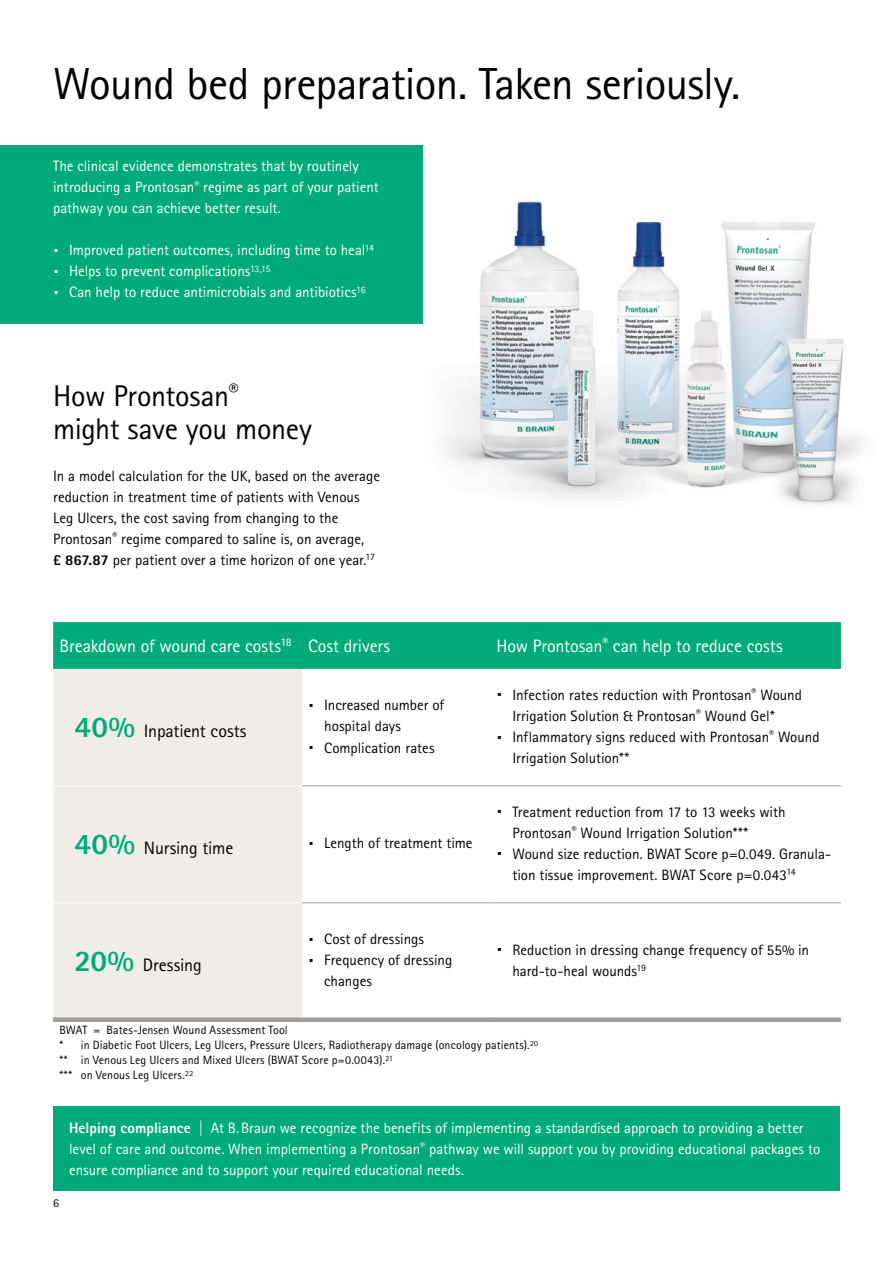
<style>
.page{position:relative;width:893px;height:1263px;background:#fff}
.page>*{position:absolute;margin:0;border:0;box-sizing:border-box;transform-origin:0 0}
.t1{font:45px "Rotis Sans Serif Pro";letter-spacing:-.015em;color:#000}
.t2{font:30px/33px "Rotis Sans Serif Pro";letter-spacing:-.01em;color:#000}
.t3{font:18px "Rotis Sans Serif Pro";letter-spacing:-.005em;color:#fff}
.t4{font:18px "Rotis Sans Serif Pro";letter-spacing:-.01em;color:#000}
.t5{font:15px/21px "Rotis Sans Serif Pro";color:#000}
.t6{font:15px/21px "Rotis Sans Serif Pro";color:#fff}
.t7{font:12px/15px "Rotis Sans Serif Pro";letter-spacing:.01em;color:#000}
.s1{font-size:30px}
.s2{font-weight:800}
.s3{font-weight:800;font-size:30px;color:#00aa7a}
</style>
<div class="page">
<img style="left:444px;top:201px;width:419px;height:304px">
<div style="left:0;top:145px;width:423px;height:179px;background:#00aa7a"></div>
<div style="left:53px;top:622px;width:788px;height:47px;background:#00aa7a"></div>
<div style="left:53px;top:669px;width:249px;height:348px;background:#f0ede9"></div>
<hr style="left:302px;top:785px;width:188px;height:1px;background:#9d9d9c">
<hr style="left:490px;top:785px;width:351px;height:1px;background:#9d9d9c">
<hr style="left:302px;top:902px;width:188px;height:1px;background:#9d9d9c">
<hr style="left:490px;top:902px;width:351px;height:1px;background:#9d9d9c">
<hr style="left:53px;top:785px;width:249px;height:1px;background:#fff">
<hr style="left:53px;top:902px;width:249px;height:1px;background:#fff">
<div style="left:53px;top:1017px;width:249px;height:5px;background:#9d9d9c"></div>
<div style="left:302px;top:1017px;width:188px;height:5px;background:#9d9d9c"></div>
<div style="left:490px;top:1017px;width:351px;height:5px;background:#9d9d9c"></div>
<div style="left:53px;top:1106px;width:787px;height:85px;background:#00aa7a"></div>
<h1 class="t1" style="left:53px;top:57px;width:689px">Wound bed preparation. Taken seriously.</h1>
<p class="t6" style="left:53px;top:156px;width:327px">The clinical evidence demonstrates that by routinely introducing a Prontosan<sup>®</sup> regime as part of your patient pathway you can achieve better result.</p>
<p class="t6" style="left:53px;top:240px;width:323px"><span class="s1">·</span> Improved patient outcomes, including time to heal<sup>14 </sup><span class="s1">·</span> Helps to prevent complications<sup>13,15<br></sup><span class="s1">·</span> Can help to reduce antimicrobials and antibiotics<sup>16</sup></p>
<h2 class="t2" style="left:53px;top:379px;width:260px">How Prontosan<sup>® </sup>might save you money</h2>
<p class="t5" style="left:53px;top:465px;width:328px">In a model calculation for the UK, based on the average reduction in treatment time of patients with Venous Leg Ulcers, the cost saving from changing to the Prontosan<sup>®</sup> regime compared to saline is, on average,<br><span class="s2">£ 867.87</span> per patient over a time horizon of one year.<sup>17</sup></p>
<p class="t3" style="left:60px;top:635px;width:332px">Breakdown of wound care costs<sup>18</sup> Cost drivers</p>
<p class="t3" style="left:496px;top:635px;width:288px">How Prontosan<sup>®</sup> can help to reduce costs</p>
<p class="t4" style="left:74px;top:720px;width:174px"><span class="s3">40%</span> Inpatient costs</p>
<p class="t5" style="left:308px;top:695px;width:138px"><span class="s1">·</span> Increased number of</p>
<p class="t5" style="left:324px;top:716px;width:78px">hospital days</p>
<p class="t5" style="left:308px;top:737px;width:128px"><span class="s1">·</span> Complication rates</p>
<p class="t4" style="left:74px;top:837px;width:160px"><span class="s3">40%</span> Nursing time</p>
<p class="t5" style="left:308px;top:833px;width:166px"><span class="s1">·</span> Length of treatment time</p>
<p class="t4" style="left:74px;top:954px;width:129px"><span class="s3">20%</span> Dressing</p>
<p class="t5" style="left:308px;top:929px;width:117px"><span class="s1">·</span> Cost of dressings</p>
<p class="t5" style="left:308px;top:950px;width:145px"><span class="s1">·</span> Frequency of dressing</p>
<p class="t5" style="left:324px;top:971px;width:49px">changes</p>
<p class="t5" style="left:496px;top:684px;width:307px"><span class="s1">·</span> Infection rates reduction with Prontosan<sup>®</sup> Wound</p>
<p class="t5" style="left:512px;top:705px;width:264px">Irrigation Solution &amp; Prontosan<sup>®</sup> Wound Gel*</p>
<p class="t5" style="left:496px;top:726px;width:325px"><span class="s1">·</span> Inflammatory signs reduced with Prontosan<sup>®</sup> Wound</p>
<p class="t5" style="left:512px;top:747px;width:118px">Irrigation Solution**</p>
<p class="t5" style="left:496px;top:801px;width:291px"><span class="s1">·</span> Treatment reduction from 17 to 13 weeks with</p>
<p class="t5" style="left:512px;top:822px;width:237px">Prontosan<sup>®</sup> Wound Irrigation Solution***</p>
<p class="t5" style="left:496px;top:843px;width:336px"><span class="s1">·</span> Wound size reduction. BWAT Score p=0.049. Granula-</p>
<p class="t5" style="left:512px;top:864px;width:285px">tion tissue improvement. BWAT Score p=0.043<sup>14</sup></p>
<p class="t5" style="left:512px;top:939px;width:298px;text-indent:-16px"><span class="s1">·</span> Reduction in dressing change frequency of 55% in hard-to-heal wounds<sup>19</sup></p>
<p class="t7" style="left:60px;top:1023px;width:480px">BWAT = Bates-Jensen Wound Assessment Tool<br>* in Diabetic Foot Ulcers, Leg Ulcers, Pressure Ulcers, Radiotherapy damage (oncology patients).<sup>20 </sup>** in Venous Leg Ulcers and Mixed Ulcers (BWAT Score p=0.0043).<sup>21<br></sup>*** on Venous Leg Ulcers.<sup>22</sup></p>
<p class="t6" style="left:69px;top:1117px;width:753px"><span class="s2">Helping compliance |</span> At B.Braun we recognize the benefits of implementing a standardised approach to providing a better level of care and outcome. When implementing a Prontosan<sup>®</sup> pathway we will support you by providing educational packages to ensure compliance and to support your required educational needs.</p>
<p class="t7" style="left:53px;top:1195px;width:7px">6</p>
</div>
